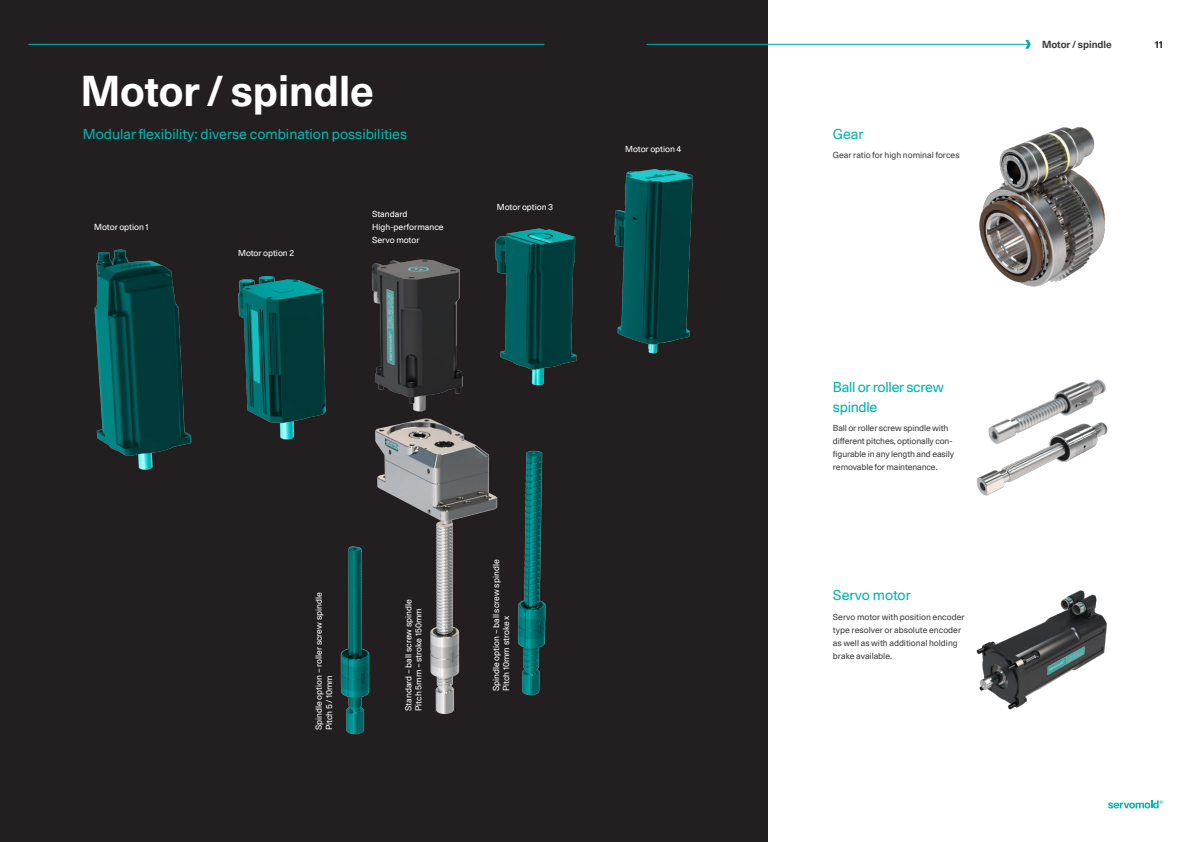
<style>
.page{position:relative;width:1191px;height:842px;background:#fff}
.page>*{position:absolute;margin:0;border:0;box-sizing:border-box;transform-origin:0 0}
.Überschrift_01{font:700 42px "Unica 77 LLTT";color:#fff}
.Überschrift_01-2{font:14px "Unica 77 LLTT";color:#00b5ae}
.Überschrift_01-3{font:14px/19.5px "Unica 77 LLTT";letter-spacing:-.02em;color:#00b5ae}
.Inhalt___Seitenzahl{font:700 10px "Unica 77 LLTT";color:#3e3e3f}
.t1{font:700 10px "Unica 77 LLTT";color:#231f20}
.Überschrift_01-4{font:8.5px/13px "Unica 77 LLTT";letter-spacing:-.01em;color:#3e3e3f}
.Überschrift_01-5{font:8.5px "Unica 77 LLTT";color:#fff}
</style>
<div class="page">
<svg style="left:1108px;top:800px;width:54px;height:8px"></svg>
<img style="left:976px;top:590px;width:131px;height:120px">
<img style="left:976px;top:476px;width:46px;height:20px">
<img style="left:982px;top:379px;width:126px;height:97px">
<div style="left:0;top:0;width:767px;height:842px;background:#231f20"></div>
<img style="left:94px;top:152px;width:674px;height:643px">
<svg style="left:1025px;top:40px;width:5px;height:9px"></svg>
<hr style="left:646px;top:44px;width:383px;height:1px;background:#00abaa">
<img style="left:979px;top:127px;width:126px;height:160px">
<hr style="left:28px;top:44px;width:516px;height:1px;background:#00b5ae">
<p class="Überschrift_01" style="left:81px;top:62px;width:294px">Motor / spindle</p>
<p class="Überschrift_01-2" style="left:83px;top:125px;width:326px">Modular flexibility: diverse combination possibilities</p>
<p class="Überschrift_01-5" style="left:94px;top:221px;width:56px">Motor option 1</p>
<p class="Überschrift_01-5" style="left:238px;top:247px;width:58px">Motor option 2</p>
<p class="Überschrift_01-5" style="left:372px;top:208px;width:37px">Standard</p>
<p class="Überschrift_01-5" style="left:372px;top:221px;width:73px">High-performance</p>
<p class="Überschrift_01-5" style="left:372px;top:234px;width:49px">Servo motor</p>
<p class="Überschrift_01-5" style="left:497px;top:202px;width:58px">Motor option 3</p>
<p class="Überschrift_01-5" style="left:625px;top:143px;width:58px">Motor option 4</p>
<p class="Überschrift_01-5" style="left:313px;top:730px;width:139px;rotate:-90deg">Spindle option – roller screw spindle</p>
<p class="Überschrift_01-5" style="left:323px;top:730px;width:57px;rotate:-90deg">Pitch 5 / 10mm</p>
<p class="Überschrift_01-5" style="left:403px;top:711px;width:113px;rotate:-90deg">Standard – ball screw spindle</p>
<p class="Überschrift_01-5" style="left:413px;top:711px;width:104px;rotate:-90deg">Pitch 5mm – stroke 150mm</p>
<p class="Überschrift_01-5" style="left:490px;top:691px;width:133px;rotate:-90deg">Spindle option – ball screw spindle</p>
<p class="Überschrift_01-5" style="left:500px;top:691px;width:77px;rotate:-90deg">Pitch 10mm stroke x</p>
<p class="Überschrift_01-2" style="left:833px;top:125px;width:32px">Gear</p>
<p class="Überschrift_01-4" style="left:833px;top:149px;width:128px">Gear ratio for high nominal forces</p>
<p class="Inhalt___Seitenzahl" style="left:1042px;top:37px;width:71px">Motor / spindle</p>
<p class="t1" style="left:1154px;top:37px;width:9px">11</p>
<p class="Überschrift_01-3" style="left:833px;top:377px;width:112px">Ball or roller screw spindle</p>
<p class="Überschrift_01-4" style="left:833px;top:422px;width:123px">Ball or roller screw spindle with different pitches, optionally con&shy;figurable in any length and easily removable for maintenance.</p>
<p class="Überschrift_01-2" style="left:833px;top:586px;width:80px">Servo motor</p>
<p class="Überschrift_01-4" style="left:833px;top:610px;width:133px">Servo motor with position encoder type resolver or absolute encoder as well as with additional holding brake available.</p>
</div>
